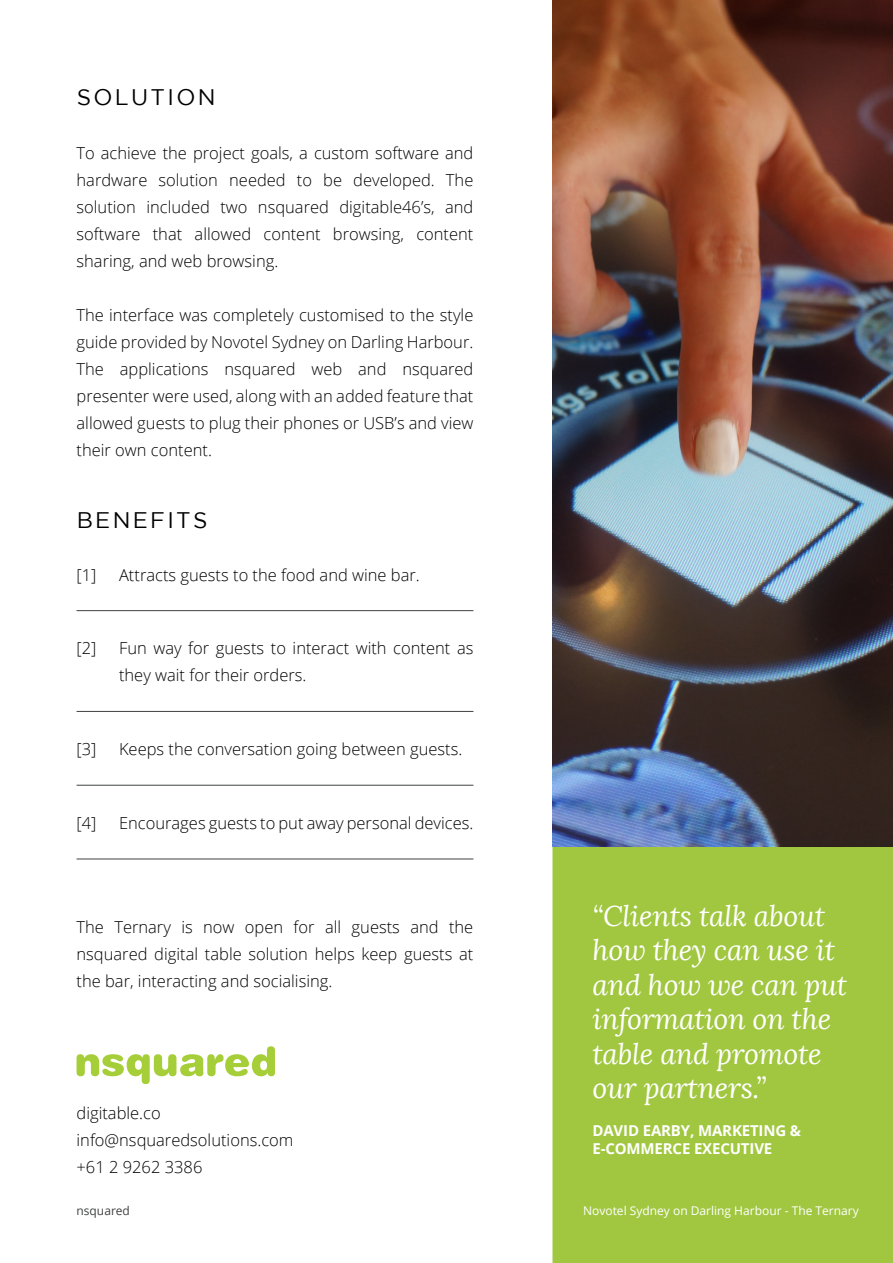
<style>
.page{position:relative;width:893px;height:1263px;background:#fff}
.page>*{position:absolute;margin:0;border:0;box-sizing:border-box;transform-origin:0 0}
.t1{font:italic 28.5px/34.5px "Lora";letter-spacing:-.01em;color:#fff}
.Heading_2{font:22.5px "Gotham";letter-spacing:.105em;color:#000}
.Body{font:300 16.5px/27px "Open Sans";color:#000;text-align:justify}
.t2{font:700 15px/18px "Open Sans";letter-spacing:-.01em;color:#fff}
.Fine_Print{font:12px "Open Sans";color:#fff}
.t3{font:12px "Open Sans";color:#414243}
</style>
<div class="page">
<div style="left:553px;top:847px;width:340px;height:416px;background:#a1c740"></div>
<svg style="left:77px;top:1046px;width:198px;height:38px"></svg>
<img style="left:553px;top:0;width:340px;height:847px">
<hr style="left:77px;top:610px;width:396px;height:1px;background:#414243">
<hr style="left:77px;top:711px;width:396px;height:1px;background:#414243">
<hr style="left:77px;top:785px;width:396px;height:1px;background:#414243">
<hr style="left:77px;top:859px;width:396px;height:1px;background:#414243">
<p class="Heading_2" style="left:77px;top:84px;width:140px">SOLUTION</p>
<p class="Body" style="left:77px;top:139px;width:398px">To achieve the project goals, a custom software and hardware solution needed to be developed. The solution included two nsquared digitable46’s, and software that allowed content browsing, content sharing, and web browsing.</p>
<p class="Body" style="left:77px;top:301px;width:398px">The interface was completely customised to the style guide provided by Novotel Sydney on Darling Harbour.<br>The applications nsquared web and nsquared presenter were used, along with an added feature that allowed guests to plug their phones or USB’s and view their own content.</p>
<p class="Heading_2" style="left:77px;top:508px;width:132px">BENEFITS</p>
<p class="Body" style="left:77px;top:561px;width:21px">[1]</p>
<p class="Body" style="left:119px;top:561px;width:302px">Attracts guests to the food and wine bar.</p>
<p class="Body" style="left:77px;top:634px;width:21px">[2]</p>
<p class="Body" style="left:119px;top:634px;width:356px">Fun way for guests to interact with content as they wait for their orders.</p>
<p class="Body" style="left:77px;top:735px;width:21px">[3]</p>
<p class="Body" style="left:119px;top:735px;width:345px">Keeps the conversation going between guests.</p>
<p class="Body" style="left:77px;top:809px;width:21px">[4]</p>
<p class="Body" style="left:119px;top:809px;width:356px">Encourages guests to put away personal devices.</p>
<p class="Body" style="left:77px;top:913px;width:398px">The Ternary is now open for all guests and the nsquared digital table solution helps keep guests at the bar, interacting and socialising.</p>
<p class="Body" style="left:77px;top:1099px;width:86px">digitable.co</p>
<p class="Body" style="left:77px;top:1126px;width:218px">info@nsquaredsolutions.com</p>
<p class="Body" style="left:77px;top:1153px;width:127px">+61 2 9262 3386</p>
<p class="t1" style="left:592px;top:899px;width:256px">“Clients talk about how they can use it and how we can put information on the table and promote our partners.”</p>
<p class="t2" style="left:592px;top:1121px;width:210px">DAVID EARBY, MARKETING &amp;<br>E-COMMERCE EXECUTIVE</p>
<p class="t3" style="left:77px;top:1203px;width:55px">nsquared</p>
<p class="Fine_Print" style="left:583px;top:1203px;width:277px">Novotel Sydney on Darling Harbour - The Ternary</p>
</div>
